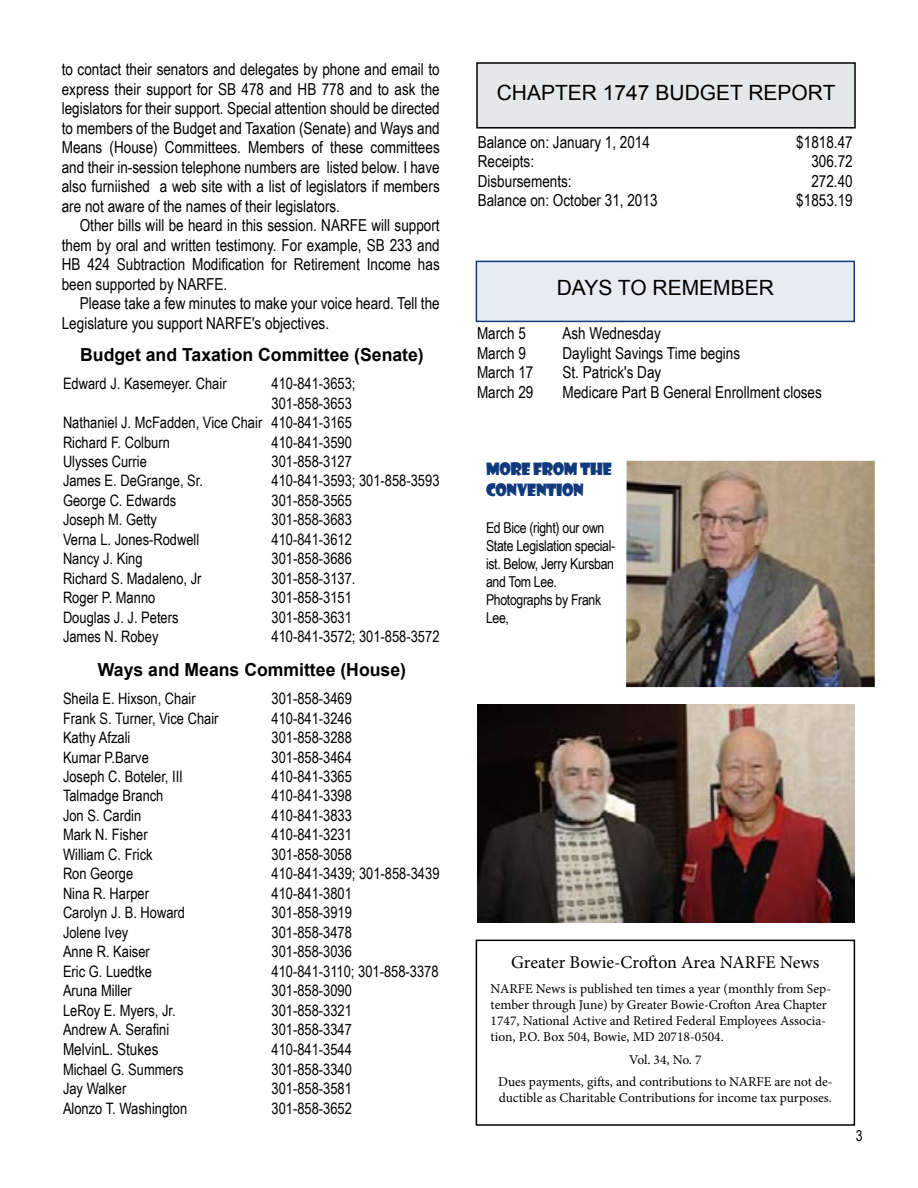
<style>
.page{position:relative;width:918px;height:1188px;background:#fff}
.page>*{position:absolute;margin:0;border:0;box-sizing:border-box;transform-origin:0 0}
.t1{font:21px "Arial";color:#000}
.t2{font:700 18px "Arial";color:#000}
.t3{font:18px "Minion Pro";color:#000}
.t4{font:16.5px/19.5px "Arial Narrow";color:#000;text-align:justify}
.t5{font:16.5px/21px "Showcard Gothic";letter-spacing:-.02em;color:#103a7b}
.t6{font:15.75px "Arial Narrow";color:#000}
.t7{font:15px/18px "Arial Narrow";letter-spacing:-.02em;color:#000}
.t8{font:13.5px/16.2px "Minion Pro";color:#000}
</style>
<div class="page">
<div style="left:476px;top:940px;width:379px;height:186px;border:2px solid #000"></div>
<div style="left:477px;top:63px;width:378px;height:65px;background:#e6e7e8"></div>
<div style="left:476px;top:62px;width:380px;height:67px;border:2px solid #000"></div>
<div style="left:476px;top:261px;width:378px;height:60px;background:#e7ebf2"></div>
<div style="left:476px;top:261px;width:379px;height:61px;border:2px solid #103a7b"></div>
<img style="left:477px;top:705px;width:378px;height:217px">
<img style="left:626px;top:461px;width:249px;height:226px">
<p class="t4" style="left:62px;top:59px;width:379px">to contact their senators and delegates by phone and email to express their support for SB 478 and HB 778 and to ask the legislators for their support. Special attention should be directed to members of the Budget and Taxation (Senate) and Ways and Means (House) Committees. Members of these committees and their in-session telephone numbers are listed below. I have also furniished a web site with a list of legislators if members are not aware of the names of their legislators.</p>
<p class="t4" style="left:62px;top:215px;width:379px;text-indent:18px">Other bills will be heard in this session. NARFE will support them by oral and written testimony. For example, SB 233 and HB 424 Subtraction Modification for Retirement Income has been supported by NARFE.</p>
<p class="t4" style="left:62px;top:293px;width:379px;text-indent:18px">Please take a few minutes to make your voice heard. Tell the<br>Legislature you support NARFE's objectives.</p>
<p class="t2" style="left:80px;top:342px;width:345px">Budget and Taxation Committee (Senate)</p>
<p class="t6" style="left:63px;top:372px;width:165px">Edward J. Kasemeyer. Chair</p>
<p class="t6" style="left:271px;top:372px;width:86px">410-841-3653;</p>
<p class="t6" style="left:271px;top:391px;width:82px">301-858-3653</p>
<p class="t6" style="left:63px;top:411px;width:290px">Nathaniel J. McFadden, Vice Chair 410-841-3165</p>
<p class="t6" style="left:63px;top:430px;width:108px">Richard F. Colburn</p>
<p class="t6" style="left:271px;top:430px;width:82px">410-841-3590</p>
<p class="t6" style="left:63px;top:450px;width:85px">Ulysses Currie</p>
<p class="t6" style="left:271px;top:450px;width:82px">301-858-3127</p>
<p class="t6" style="left:63px;top:469px;width:142px">James E. DeGrange, Sr.</p>
<p class="t6" style="left:271px;top:469px;width:170px">410-841-3593; 301-858-3593</p>
<p class="t6" style="left:63px;top:489px;width:115px">George C. Edwards</p>
<p class="t6" style="left:271px;top:489px;width:82px">301-858-3565</p>
<p class="t6" style="left:63px;top:508px;width:96px">Joseph M. Getty</p>
<p class="t6" style="left:271px;top:508px;width:82px">301-858-3683</p>
<p class="t6" style="left:63px;top:528px;width:138px">Verna L. Jones-Rodwell</p>
<p class="t6" style="left:271px;top:528px;width:82px">410-841-3612</p>
<p class="t6" style="left:63px;top:547px;width:81px">Nancy J. King</p>
<p class="t6" style="left:271px;top:547px;width:82px">301-858-3686</p>
<p class="t6" style="left:63px;top:567px;width:140px">Richard S. Madaleno, Jr</p>
<p class="t6" style="left:271px;top:567px;width:86px">301-858-3137.</p>
<p class="t6" style="left:63px;top:586px;width:94px">Roger P. Manno</p>
<p class="t6" style="left:271px;top:586px;width:82px">301-858-3151</p>
<p class="t6" style="left:63px;top:606px;width:117px">Douglas J. J. Peters</p>
<p class="t6" style="left:271px;top:606px;width:82px">301-858-3631</p>
<p class="t6" style="left:63px;top:625px;width:97px">James N. Robey</p>
<p class="t6" style="left:271px;top:625px;width:170px">410-841-3572; 301-858-3572</p>
<p class="t2" style="left:98px;top:657px;width:310px">Ways and Means Committee (House)</p>
<p class="t6" style="left:63px;top:687px;width:134px">Sheila E. Hixson, Chair</p>
<p class="t6" style="left:271px;top:687px;width:82px">301-858-3469</p>
<p class="t6" style="left:63px;top:706px;width:157px">Frank S. Turner, Vice Chair</p>
<p class="t6" style="left:271px;top:706px;width:82px">410-841-3246</p>
<p class="t6" style="left:63px;top:726px;width:69px">Kathy Afzali</p>
<p class="t6" style="left:271px;top:726px;width:82px">301-858-3288</p>
<p class="t6" style="left:63px;top:745px;width:87px">Kumar P.Barve</p>
<p class="t6" style="left:271px;top:745px;width:82px">301-858-3464</p>
<p class="t6" style="left:63px;top:765px;width:121px">Joseph C. Boteler, III</p>
<p class="t6" style="left:271px;top:765px;width:82px">410-841-3365</p>
<p class="t6" style="left:63px;top:784px;width:102px">Talmadge Branch</p>
<p class="t6" style="left:271px;top:784px;width:82px">410-841-3398</p>
<p class="t6" style="left:63px;top:804px;width:80px">Jon S. Cardin</p>
<p class="t6" style="left:271px;top:804px;width:82px">410-841-3833</p>
<p class="t6" style="left:63px;top:823px;width:86px">Mark N. Fisher</p>
<p class="t6" style="left:271px;top:823px;width:82px">410-841-3231</p>
<p class="t6" style="left:63px;top:843px;width:91px">William C. Frick</p>
<p class="t6" style="left:271px;top:843px;width:82px">301-858-3058</p>
<p class="t6" style="left:63px;top:862px;width:72px">Ron George</p>
<p class="t6" style="left:271px;top:862px;width:170px">410-841-3439; 301-858-3439</p>
<p class="t6" style="left:63px;top:882px;width:88px">Nina R. Harper</p>
<p class="t6" style="left:271px;top:882px;width:82px">410-841-3801</p>
<p class="t6" style="left:63px;top:901px;width:124px">Carolyn J. B. Howard</p>
<p class="t6" style="left:271px;top:901px;width:82px">301-858-3919</p>
<p class="t6" style="left:63px;top:921px;width:67px">Jolene Ivey</p>
<p class="t6" style="left:271px;top:921px;width:82px">301-858-3478</p>
<p class="t6" style="left:63px;top:940px;width:88px">Anne R. Kaiser</p>
<p class="t6" style="left:271px;top:940px;width:82px">301-858-3036</p>
<p class="t6" style="left:63px;top:960px;width:91px">Eric G. Luedtke</p>
<p class="t6" style="left:271px;top:960px;width:169px">410-841-3110; 301-858-3378</p>
<p class="t6" style="left:63px;top:979px;width:70px">Aruna Miller</p>
<p class="t6" style="left:271px;top:979px;width:82px">301-858-3090</p>
<p class="t6" style="left:63px;top:999px;width:114px">LeRoy E. Myers, Jr.</p>
<p class="t6" style="left:271px;top:999px;width:82px">301-858-3321</p>
<p class="t6" style="left:63px;top:1018px;width:108px">Andrew A. Serafini</p>
<p class="t6" style="left:271px;top:1018px;width:82px">301-858-3347</p>
<p class="t4" style="left:63px;top:1039px;width:97px">MelvinL. Stukes</p>
<p class="t6" style="left:272px;top:1038px;width:82px">410-841-3544</p>
<p class="t6" style="left:63px;top:1057px;width:122px">Michael G. Summers</p>
<p class="t6" style="left:272px;top:1057px;width:82px">301-858-3340</p>
<p class="t6" style="left:63px;top:1077px;width:65px">Jay Walker</p>
<p class="t6" style="left:272px;top:1077px;width:82px">301-858-3581</p>
<p class="t6" style="left:63px;top:1096px;width:126px">Alonzo T. Washington</p>
<p class="t6" style="left:272px;top:1096px;width:82px">301-858-3652</p>
<h1 class="t1" style="left:497px;top:79px;width:74px">CHAPTER</h1>
<h1 class="t1" style="left:603px;top:79px;width:97px">1747 BUDGET</h1>
<h1 class="t1" style="left:748px;top:79px;width:74px">REPORT</h1>
<p class="t4" style="left:478px;top:132px;width:174px">Balance on: January 1, 2014</p>
<p class="t4" style="left:796px;top:132px;width:58px">$1818.47</p>
<p class="t4" style="left:478px;top:151px;width:58px">Receipts:</p>
<p class="t4" style="left:811px;top:151px;width:43px">306.72</p>
<p class="t4" style="left:478px;top:171px;width:95px">Disbursements:</p>
<p class="t4" style="left:811px;top:171px;width:43px">272.40</p>
<p class="t4" style="left:478px;top:190px;width:181px">Balance on: October 31, 2013</p>
<p class="t4" style="left:796px;top:190px;width:58px">$1853.19</p>
<h1 class="t1" style="left:557px;top:274px;width:127px">DAYS TO REMEMBER</h1>
<p class="t4" style="left:477px;top:323px;width:50px">March 5</p>
<p class="t4" style="left:563px;top:323px;width:100px">Ash Wednesday</p>
<p class="t4" style="left:477px;top:343px;width:50px">March 9</p>
<p class="t4" style="left:563px;top:343px;width:179px">Daylight Savings Time begins</p>
<p class="t4" style="left:477px;top:362px;width:58px">March 17</p>
<p class="t4" style="left:563px;top:362px;width:100px">St. Patrick's Day</p>
<p class="t4" style="left:477px;top:382px;width:58px">March 29</p>
<p class="t4" style="left:563px;top:382px;width:261px">Medicare Part B General Enrollment closes</p>
<p class="t5" style="left:486px;top:457px;width:127px">MORE FROM THE<br>CONVENTION</p>
<p class="t7" style="left:486px;top:519px;width:131px">Ed Bice (right) our own<br>State Legislation special&shy;ist. Below, Jerry Kursban and Tom Lee.<br>Photographs by Frank<br>Lee,</p>
<p class="t3" style="left:511px;top:950px;width:310px">Greater Bowie-Crofton Area NARFE News</p>
<p class="t8" style="left:491px;top:981px;width:342px">NARFE News is published ten times a year (monthly from Sep&shy;tember through June) by Greater Bowie-Crofton Area Chapter 1747, National Active and Retired Federal Employees Associa&shy;tion, P.O. Box 504, Bowie, MD 20718-0504.</p>
<p class="t8" style="left:498px;top:1048px;width:336px;line-height:22.2px;text-align:center">Vol. 34, No. 7<br>Dues payments, gifts, and contributions to NARFE are not de-</p>
<p class="t8" style="left:499px;top:1090px;width:335px">ductible as Charitable Contributions for income tax purposes.</p>
<p class="t7" style="left:856px;top:1126px;width:8px">3</p>
</div>
